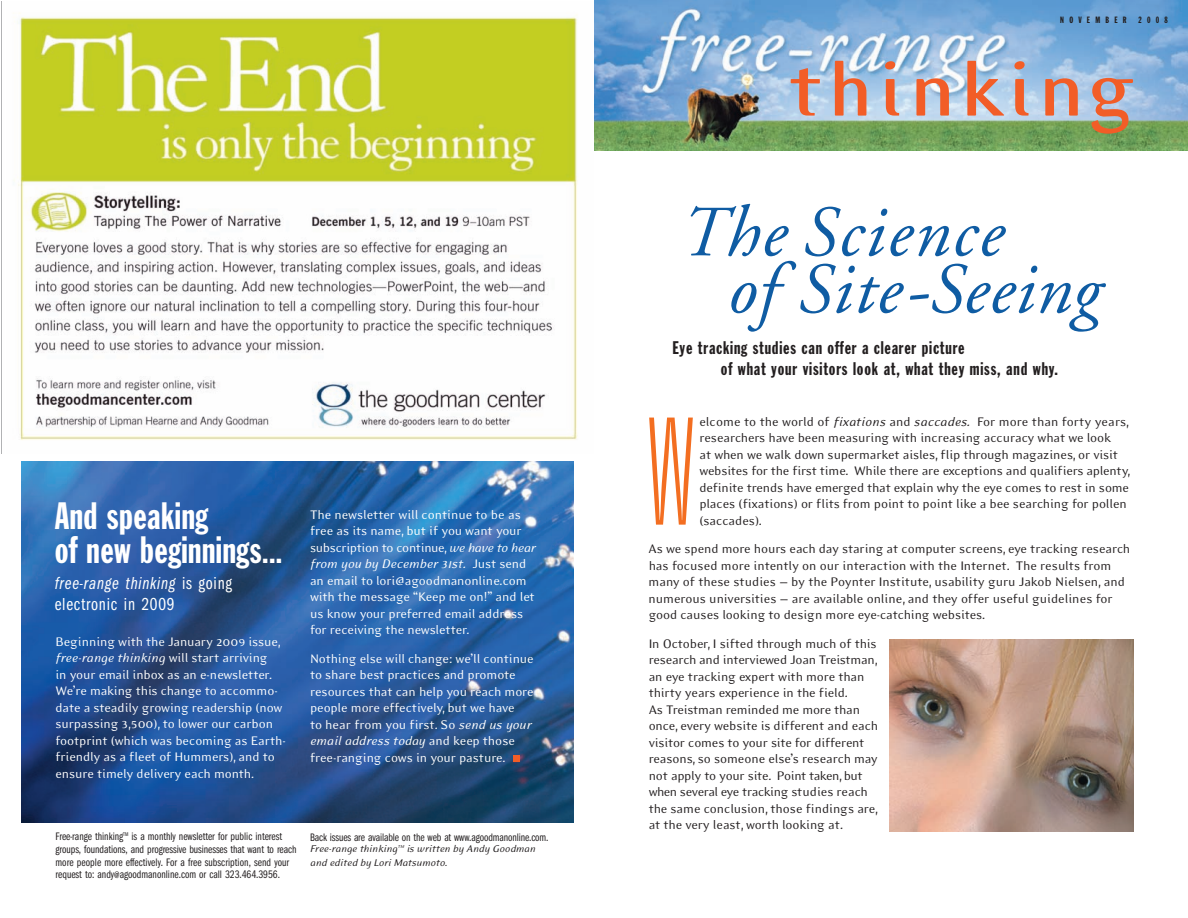
<style>
.page{position:relative;width:1188px;height:918px;background:#fff}
.page>*{position:absolute;margin:0;border:0;box-sizing:border-box;transform-origin:0 0}
.t1{font:100 ultra-condensed 148.35px "Univers";color:#f36e21;scale:.9 1}
.t2{font:700 87px "Eidetic Modern";letter-spacing:.05em;color:#f25d27}
.t3{font:72px/57px "Adobe Garamond Italic Os F";letter-spacing:.02em;color:#0f5ca3}
.t4{font:37.5px/34.5px "Franklin Gothic Extra Cond";letter-spacing:.015em;color:#fff}
.t5{font:18px/21px "Franklin Gothic Extra Cond";letter-spacing:.045em;color:#231f20}
.t6{font:18px/21px "Franklin Got Cmp ITC";letter-spacing:.04em;color:#fff}
.t7{font:14.25px/16.5px "Eidetic Modern";letter-spacing:-.01em;color:#231f20}
.t8{font:14.25px/16.5px "Eidetic Modern";letter-spacing:-.01em;color:#fff}
.t9{font:11.25px/12.8px "Franklin Got Cmp ITC";color:#231f20}
.t10{font:italic 11.25px/13.5px "Eidetic Modern";letter-spacing:-.015em;color:#231f20}
.t11{font:9px "Franklin Gothic Extra Cond";letter-spacing:.58em;color:#231f20}
.t12{font:italic 4.8px "Eidetic Modern";color:#231f20}
.s1{font-size:33px}
.s2{font-style:italic}
.s3{font-size:9.75px}
</style>
<div class="page">
<img style="left:22px;top:462px;width:552px;height:360px">
<img style="left:1px;top:2px;width:576px;height:451px">
<img style="left:594px;top:0;width:594px;height:150px">
<div style="left:513px;top:755px;width:7px;height:7px;background:#f25d27"></div>
<img style="left:890px;top:640px;width:244px;height:191px">
<h3 class="t4" style="left:55px;top:501px;width:229px">And speaking<br>of new beginnings<span class="s1">...</span></h3>
<p class="t6" style="left:55px;top:572px;width:179px"><span class="s2">free-range thinking</span> is going electronic in 2009</p>
<p class="t8" style="left:55px;top:634px;width:232px">Beginning with the January 2009 issue, <span class="s2">free-range thinking</span> will start arriving<br>in your email inbox as an e-newsletter.<br>We’re making this change to accommo&shy;date a steadily growing readership (now surpassing 3,500), to lower our carbon footprint (which was becoming as Earth&shy;friendly as a fleet of Hummers), and to ensure timely delivery each month.</p>
<p class="t8" style="left:310px;top:507px;width:227px">The newsletter will continue to be as free as its name, but if you want your subscription to continue, <span class="s2">we have to hear from you by December 31st.</span> Just send an email to lori@agoodmanonline.com with the message “Keep me on!” and let us know your preferred email address for receiving the newsletter.</p>
<p class="t8" style="left:310px;top:651px;width:225px">Nothing else will change: we’ll continue to share best practices and promote resources that can help you reach more people more effectively, but we have<br>to hear from you first. So <span class="s2">send us your email address today</span> and keep those free-ranging cows in your pasture.</p>
<p class="t9" style="left:55px;top:830px;width:242px">Free-range thinking<sup>TM</sup> is a monthly newsletter for public interest groups, foundations, and progressive businesses that want to reach more people more effectively. For a free subscription, send your request to: andy<span class="s3">@</span>agoodmanonline.com or call 323.464.3956.</p>
<p class="t9" style="left:310px;top:831px;width:240px">Back issues are available on the web at www.agoodmanonline.com.</p>
<p class="t10" style="left:310px;top:843px;width:89px">Free-range thinking</p>
<p class="t12" style="left:398px;top:845px;width:8px">TM</p>
<p class="t10" style="left:310px;top:843px;width:227px;text-indent:97px">is written by Andy Goodman and edited by Lori Matsumoto.</p>
<p class="t11" style="left:1060px;top:16px;width:68px">NOVEMBER</p>
<p class="t11" style="left:1139px;top:16px;width:31px">2008</p>
<h2 class="t2" style="left:789px;top:35px;width:349px">thinking</h2>
<h3 class="t3" style="left:728px;top:211px;width:374px;text-indent:-48px">The Science<br>of Site-Seeing</h3>
<p class="t5" style="left:721px;top:339px;width:339px;text-indent:-48px">Eye tracking studies can offer a clearer picture<br>of what your visitors look at, what they miss, and why.</p>
<p class="t7" style="left:699px;top:414px;width:432px">elcome to the world of <span class="s2">fixations</span> and <span class="s2">saccades.</span> For more than forty years, researchers have been measuring with increasing accuracy what we look<br>at when we walk down supermarket aisles, flip through magazines, or visit websites for the first time. While there are exceptions and qualifiers aplenty, definite trends have emerged that explain why the eye comes to rest in some places (fixations) or flits from point to point like a bee searching for pollen (saccades).</p>
<p class="t7" style="left:649px;top:542px;width:483px">As we spend more hours each day staring at computer screens, eye tracking research has focused more intently on our interaction with the Internet. The results from many of these studies — by the Poynter Institute, usability guru Jakob Nielsen, and numerous universities — are available online, and they offer useful guidelines for good causes looking to design more eye-catching websites.</p>
<p class="t7" style="left:649px;top:636px;width:231px">In October, I sifted through much of this research and interviewed Joan Treistman, an eye tracking expert with more than thirty years experience in the field.<br>As Treistman reminded me more than once, every website is different and each visitor comes to your site for different reasons, so someone else’s research may not apply to your site. Point taken,but when several eye tracking studies reach the same conclusion, those findings are, at the very least, worth looking at.</p>
<h1 class="t1" style="left:649px;top:418px;width:51px">W</h1>
</div>
